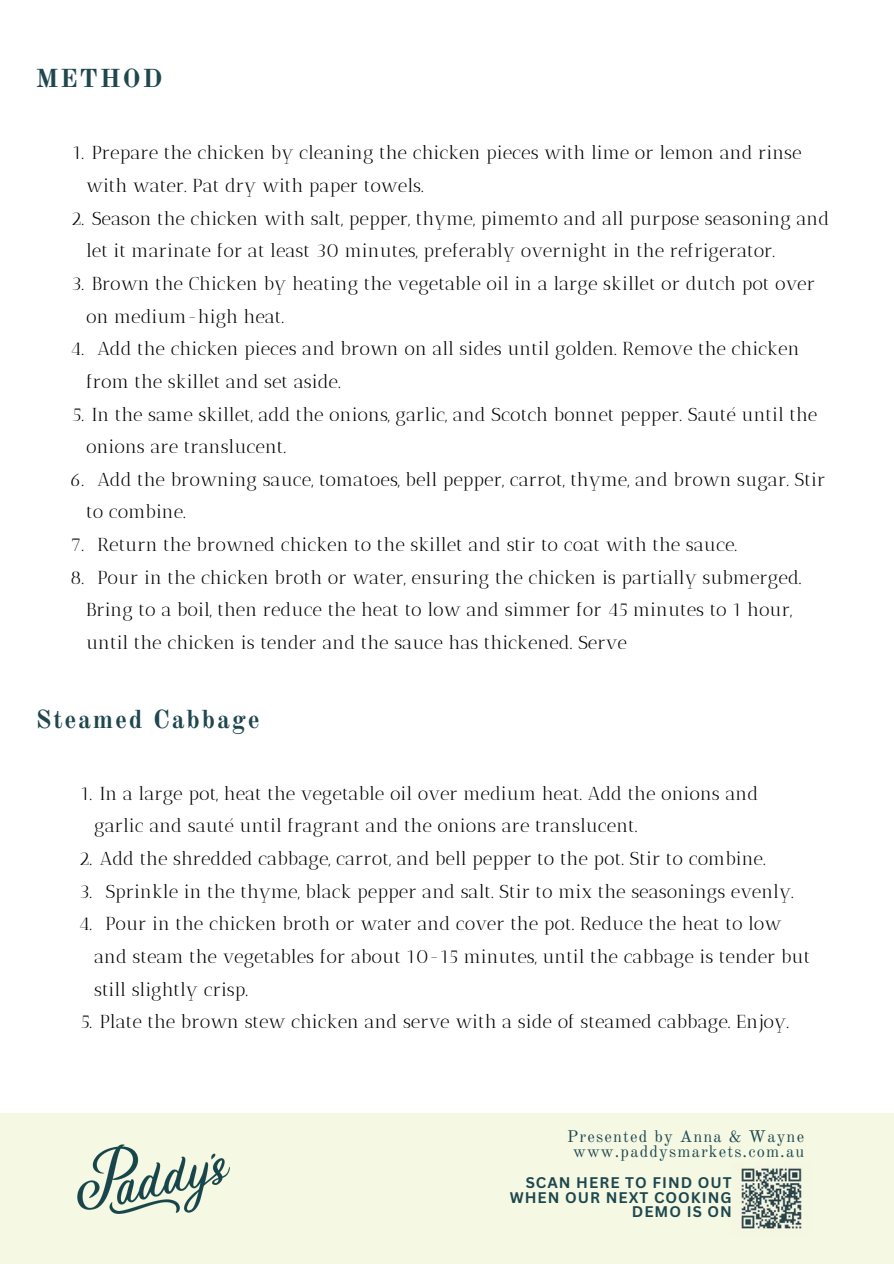
<style>
.page{position:relative;width:894px;height:1264px;background:#fff}
.page>*{position:absolute;margin:0;border:0;box-sizing:border-box;transform-origin:0 0}
.t1{font:700 25.5px "Old Standard";letter-spacing:.07em;color:#1e474e}
.t2{font:18.75px/32.7px "Antic Didone";color:#000}
.t3{font:16.5px "Old Standard";letter-spacing:.07em;color:#1e474e}
.t4{font:700 15px/14.7px "Canva Sans";letter-spacing:.07em;color:#1e474e;text-align:right}
</style>
<div class="page">
<div style="left:0;top:1113px;width:893px;height:150px;background:#f5f8e3"></div>
<img style="left:738px;top:1168px;width:64px;height:63px">
<img style="left:77px;top:1144px;width:152px;height:70px">
<p class="t1" style="left:36px;top:63px;width:128px">METHOD</p>
<p class="t2" style="left:86px;top:137px;width:716px;text-indent:-14px">1. Prepare the chicken by cleaning the chicken pieces with lime or lemon and rinse with water. Pat dry with paper towels.</p>
<p class="t2" style="left:86px;top:202px;width:744px;text-indent:-15px">2. Season the chicken with salt, pepper, thyme, pimemto and all purpose seasoning and let it marinate for at least 30 minutes, preferably overnight in the refrigerator.</p>
<p class="t2" style="left:86px;top:267px;width:730px;text-indent:-15px">3. Brown the Chicken by heating the vegetable oil in a large skillet or dutch pot over on medium-high heat.</p>
<p class="t2" style="left:86px;top:332px;width:714px;text-indent:11px">Add the chicken pieces and brown on all sides until golden. Remove the chicken from the skillet and set aside.</p>
<p class="t2" style="left:70px;top:332px;width:15px">4.</p>
<p class="t2" style="left:86px;top:398px;width:732px;text-indent:-13px">5. In the same skillet, add the onions, garlic, and Scotch bonnet pepper. Sauté until the onions are translucent.</p>
<p class="t2" style="left:86px;top:463px;width:740px;text-indent:11px">Add the browning sauce, tomatoes, bell pepper, carrot, thyme, and brown sugar. Stir to combine.</p>
<p class="t2" style="left:70px;top:463px;width:15px">6.</p>
<p class="t2" style="left:71px;top:528px;width:667px">7. Return the browned chicken to the skillet and stir to coat with the sauce.</p>
<h2 class="t2" style="left:86px;top:561px;width:716px;text-indent:11px">Pour in the chicken broth or water, ensuring the chicken is partially submerged.<br>Bring to a boil, then reduce the heat to low and simmer for 45 minutes to 1 hour, until the chicken is tender and the sauce has thickened. Serve</h2>
<p class="t2" style="left:70px;top:561px;width:16px">8.</p>
<p class="t1" style="left:36px;top:703px;width:225px">Steamed Cabbage</p>
<p class="t2" style="left:94px;top:776px;width:665px;text-indent:-14px">1. In a large pot, heat the vegetable oil over medium heat. Add the onions and garlic and sauté until fragrant and the onions are translucent.</p>
<p class="t2" style="left:79px;top:842px;width:688px">2. Add the shredded cabbage, carrot, and bell pepper to the pot. Stir to combine.</p>
<p class="t2" style="left:79px;top:874px;width:716px">3. Sprinkle in the thyme, black pepper and salt. Stir to mix the seasonings evenly.</p>
<h4 class="t2" style="left:94px;top:907px;width:717px;text-indent:11px">Pour in the chicken broth or water and cover the pot. Reduce the heat to low and steam the vegetables for about 10-15 minutes, until the cabbage is tender but still slightly crisp.</h4>
<p class="t2" style="left:78px;top:907px;width:15px">4.</p>
<p class="t2" style="left:81px;top:1005px;width:709px">5. Plate the brown stew chicken and serve with a side of steamed cabbage. Enjoy.</p>
<p class="t3" style="left:567px;top:1125px;width:238px">Presented by Anna &amp; Wayne</p>
<p class="t3" style="left:573px;top:1141px;width:233px">www.paddysmarkets.com.au</p>
<p class="t4" style="left:509px;top:1174px;width:224px">SCAN HERE TO FIND OUT<br>WHEN OUR NEXT COOKING<br>DEMO IS ON</p>
</div>
